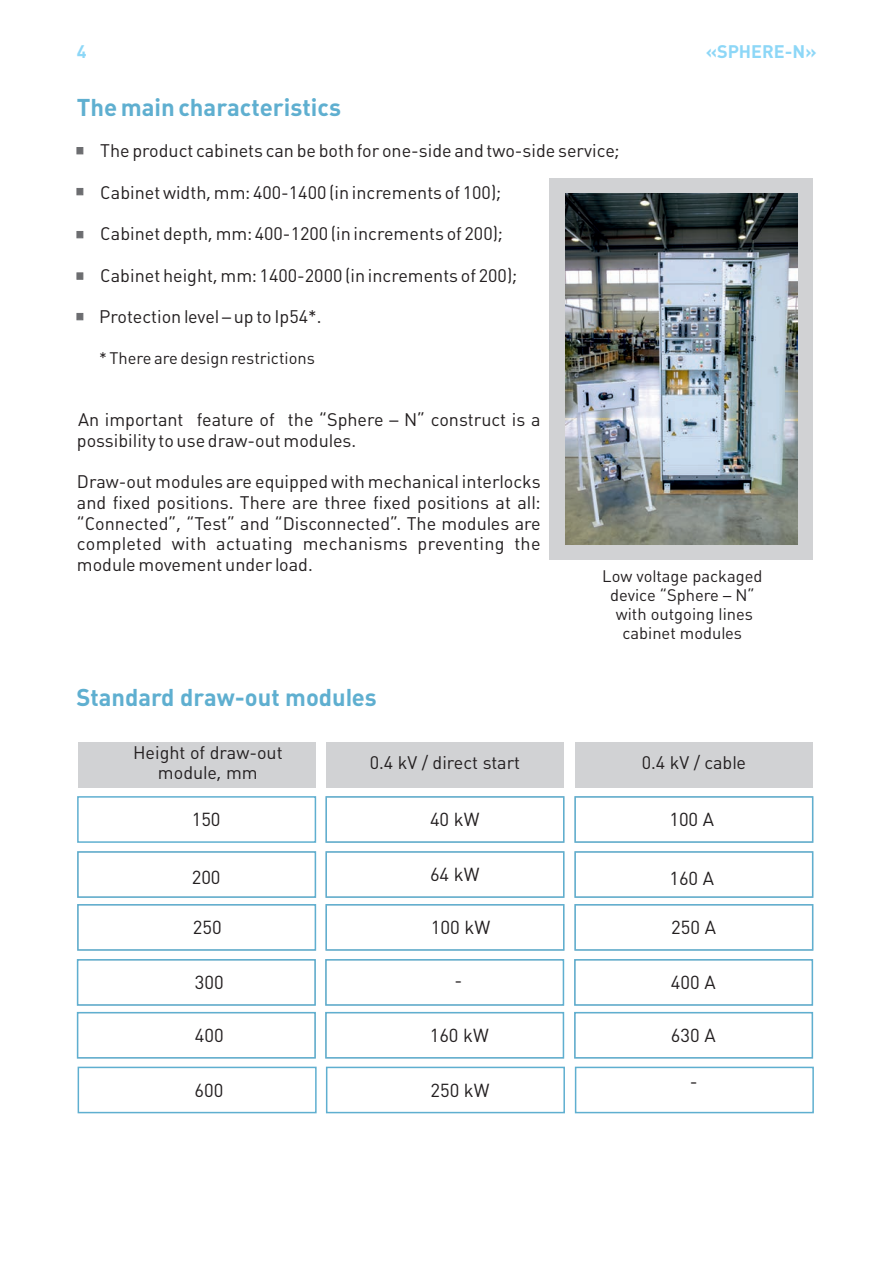
<style>
.page{position:relative;width:893px;height:1263px;background:#fff}
.page>*{position:absolute;margin:0;border:0;box-sizing:border-box;transform-origin:0 0}
.t1{font:700 24px "Plumb";color:#5fafd0}
.t2{font:18.6px "Plumb";color:#231f20}
.t3{font:18px/20.7px "Plumb";color:#231f20}
.t4{font:700 18px "Plumb";color:#8dd7f7}
.t5{font:16.5px/19px "Plumb";color:#231f20;text-align:center}
</style>
<div class="page">
<div style="left:77px;top:147px;width:6px;height:7px;background:#6c6d70"></div>
<div style="left:77px;top:188px;width:6px;height:7px;background:#6c6d70"></div>
<div style="left:77px;top:231px;width:6px;height:7px;background:#6c6d70"></div>
<svg style="left:77px;top:272px;width:6px;height:8px"></svg>
<div style="left:77px;top:313px;width:6px;height:7px;background:#6c6d70"></div>
<div style="left:549px;top:178px;width:264px;height:382px;background:#d1d2d4"></div>
<img style="left:565px;top:194px;width:232px;height:351px">
<div style="left:575px;top:742px;width:238px;height:45px;background:#d1d2d4"></div>
<div style="left:326px;top:742px;width:238px;height:45px;background:#d1d2d4"></div>
<div style="left:78px;top:742px;width:237px;height:45px;background:#d1d2d4"></div>
<div style="left:77px;top:796px;width:239px;height:47px;border:2px solid #5fafd0"></div>
<div style="left:325px;top:796px;width:239px;height:47px;border:2px solid #5fafd0"></div>
<div style="left:574px;top:796px;width:239px;height:47px;border:2px solid #5fafd0"></div>
<div style="left:77px;top:851px;width:239px;height:47px;border:2px solid #5fafd0"></div>
<div style="left:325px;top:851px;width:239px;height:47px;border:2px solid #5fafd0"></div>
<div style="left:574px;top:851px;width:239px;height:47px;border:2px solid #5fafd0"></div>
<div style="left:77px;top:904px;width:239px;height:47px;border:2px solid #5fafd0"></div>
<div style="left:325px;top:904px;width:239px;height:47px;border:2px solid #5fafd0"></div>
<div style="left:574px;top:904px;width:239px;height:47px;border:2px solid #5fafd0"></div>
<div style="left:77px;top:959px;width:239px;height:47px;border:2px solid #5fafd0"></div>
<div style="left:325px;top:959px;width:239px;height:47px;border:2px solid #5fafd0"></div>
<div style="left:574px;top:959px;width:239px;height:47px;border:2px solid #5fafd0"></div>
<div style="left:77px;top:1012px;width:239px;height:46px;border:2px solid #5fafd0"></div>
<div style="left:325px;top:1012px;width:239px;height:46px;border:2px solid #5fafd0"></div>
<div style="left:574px;top:1012px;width:239px;height:46px;border:2px solid #5fafd0"></div>
<div style="left:78px;top:1067px;width:239px;height:46px;border:2px solid #5fafd0"></div>
<div style="left:326px;top:1067px;width:239px;height:46px;border:2px solid #5fafd0"></div>
<div style="left:575px;top:1067px;width:239px;height:46px;border:2px solid #5fafd0"></div>
<p class="t4" style="left:77px;top:43px;width:11px">4</p>
<p class="t4" style="left:706px;top:43px;width:112px">«SPHERE-N»</p>
<h1 class="t1" style="left:77px;top:97px;width:266px">The main characteristics</h1>
<p class="t3" style="left:100px;top:142px;width:521px">The product cabinets can be both for one-side and two-side service;</p>
<p class="t3" style="left:100px;top:184px;width:402px">Cabinet width, mm: 400-1400 (in increments of 100);</p>
<p class="t3" style="left:100px;top:225px;width:404px">Cabinet depth, mm: 400-1200 (in increments of 200);</p>
<p class="t3" style="left:100px;top:267px;width:418px">Cabinet height, mm: 1400-2000 (in increments of 200);</p>
<p class="t3" style="left:99px;top:308px;width:224px">Protection level – up to Ip54*.</p>
<p class="t5" style="left:99px;top:349px;width:217px">* There are design restrictions</p>
<p class="t3" style="left:77px;top:411px;width:465px">An important feature of the “Sphere – N” construct is a possibility to use draw-out modules.</p>
<p class="t3" style="left:77px;top:473px;width:465px;text-align:justify">Draw-out modules are equipped with mechanical interlocks and fixed positions. There are three fixed positions at all: “Connected”, “Test” and “Disconnected”. The modules are completed with actuating mechanisms preventing the module movement under load.</p>
<h1 class="t1" style="left:76px;top:687px;width:302px">Standard draw-out modules</h1>
<p class="t5" style="left:602px;top:568px;width:162px">Low voltage packaged device “Sphere – N” with outgoing lines cabinet modules</p>
<p class="t3" style="left:133px;top:743px;width:151px;text-align:center">Height of draw-out module, mm</p>
<p class="t3" style="left:370px;top:754px;width:152px">0.4 kV / direct start</p>
<p class="t3" style="left:642px;top:754px;width:106px">0.4 kV / cable</p>
<p class="t2" style="left:192px;top:811px;width:30px">150</p>
<p class="t2" style="left:669px;top:811px;width:46px">100 À</p>
<p class="t2" style="left:430px;top:812px;width:51px">40 kW</p>
<p class="t2" style="left:192px;top:869px;width:30px">200</p>
<p class="t2" style="left:193px;top:919px;width:30px">250</p>
<p class="t2" style="left:195px;top:974px;width:30px">300</p>
<p class="t2" style="left:195px;top:1027px;width:30px">400</p>
<p class="t2" style="left:195px;top:1082px;width:30px">600</p>
<p class="t2" style="left:430px;top:867px;width:51px">64 kW</p>
<p class="t2" style="left:431px;top:919px;width:61px">100 kW</p>
<p class="t2" style="left:455px;top:973px;width:9px">-</p>
<p class="t2" style="left:430px;top:1027px;width:61px">160 kW</p>
<p class="t2" style="left:430px;top:1082px;width:61px">250 kW</p>
<p class="t2" style="left:669px;top:871px;width:46px">160 À</p>
<p class="t2" style="left:671px;top:919px;width:46px">250 À</p>
<p class="t2" style="left:671px;top:975px;width:46px">400 À</p>
<p class="t2" style="left:671px;top:1027px;width:46px">630 À</p>
<p class="t2" style="left:690px;top:1073px;width:9px">-</p>
</div>
